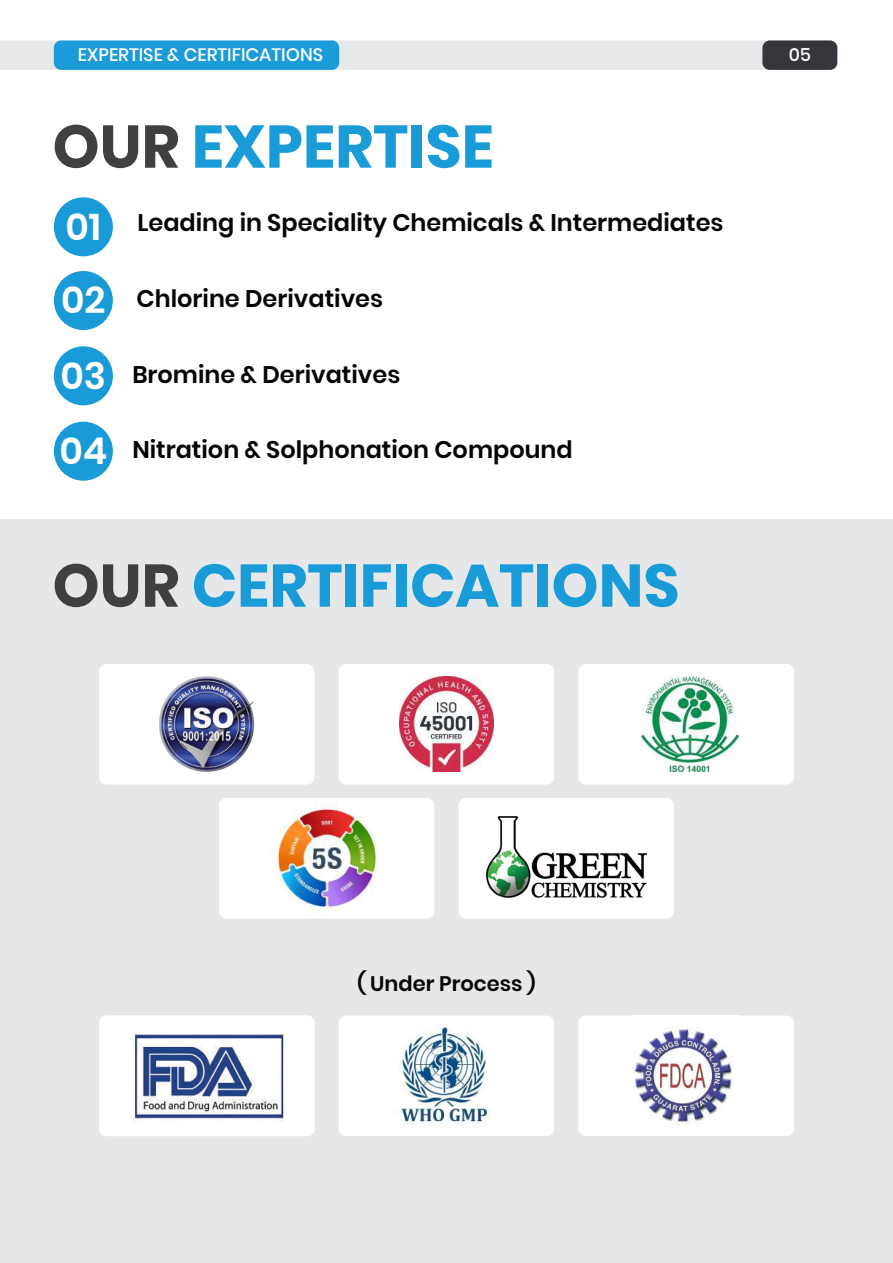
<style>
.page{position:relative;width:893px;height:1263px;background:#fff}
.page>*{position:absolute;margin:0;border:0;box-sizing:border-box;transform-origin:0 0}
.t1{font:700 60px "Poppins";color:#199bd8}
.t2{font:600 37.05px "Poppins";color:#fff}
.t3{font:600 24px "Poppins";color:#050504}
.t4{font:600 21px "Poppins";color:#050504}
.t5{font:500 18px "Poppins";color:#fff}
.s1{color:#414041}
.s2{font-size:37.05px;color:#fff}
</style>
<div class="page">
<div style="left:0;top:519px;width:893px;height:744px;background:#e6e7e9"></div>
<div style="left:0;top:40px;width:767px;height:30px;background:#e7e8e9"></div>
<div style="left:54px;top:40px;width:285px;height:30px;background:#1b9cd8;border-radius:7px"></div>
<div style="left:762px;top:40px;width:75px;height:30px;background:#36373d;border-radius:7px"></div>
<div style="left:54px;top:197px;width:59px;height:59px;background:#199bd8;border-radius:50%"></div>
<div style="left:54px;top:271px;width:59px;height:59px;background:#199bd8;border-radius:50%"></div>
<div style="left:54px;top:422px;width:59px;height:59px;background:#199bd8;border-radius:50%"></div>
<div style="left:54px;top:346px;width:59px;height:59px;background:#199bd8;border-radius:50%"></div>
<div style="left:99px;top:664px;width:216px;height:120px;background:#fff"></div>
<img style="left:134px;top:675px;width:150px;height:99px">
<div style="left:339px;top:664px;width:215px;height:120px;background:#fff"></div>
<img style="left:400px;top:676px;width:93px;height:95px">
<div style="left:578px;top:664px;width:216px;height:120px;background:#fff"></div>
<img style="left:641px;top:676px;width:97px;height:95px">
<div style="left:458px;top:798px;width:216px;height:121px;background:#fff"></div>
<img style="left:486px;top:802px;width:160px;height:110px">
<div style="left:219px;top:798px;width:215px;height:121px;background:#fff"></div>
<img style="left:268px;top:800px;width:117px;height:116px">
<div style="left:99px;top:1015px;width:216px;height:121px;background:#fff"></div>
<img style="left:128px;top:1023px;width:158px;height:106px">
<div style="left:339px;top:1015px;width:215px;height:121px;background:#fff"></div>
<img style="left:370px;top:1028px;width:153px;height:101px">
<div style="left:578px;top:1015px;width:216px;height:121px;background:#fff"></div>
<img style="left:634px;top:1015px;width:104px;height:117px">
<p class="t5" style="left:78px;top:44px;width:247px">EXPERTISE &amp; CERTIFICATIONS</p>
<p class="t5" style="left:789px;top:44px;width:24px">05</p>
<h1 class="t1" style="left:52px;top:112px;width:443px"><span class="s1">OUR</span> EXPERTISE</h1>
<p class="t3" style="left:66px;top:209px;width:660px"><span class="s2">01</span> Leading in Speciality Chemicals &amp; Intermediates</p>
<h2 class="t2" style="left:61px;top:279px;width:46px">02</h2>
<p class="t3" style="left:137px;top:285px;width:248px">Chlorine Derivatives</p>
<h2 class="t2" style="left:61px;top:354px;width:47px">03</h2>
<p class="t3" style="left:132px;top:360px;width:270px">Bromine &amp; Derivatives</p>
<h2 class="t2" style="left:60px;top:430px;width:49px">04</h2>
<p class="t3" style="left:132px;top:436px;width:442px">Nitration &amp; Solphonation Compound</p>
<h1 class="t1" style="left:52px;top:551px;width:629px"><span class="s1">OUR</span> CERTIFICATIONS</h1>
<p class="t4" style="left:357px;top:971px;width:180px">( Under Process )</p>
</div>
